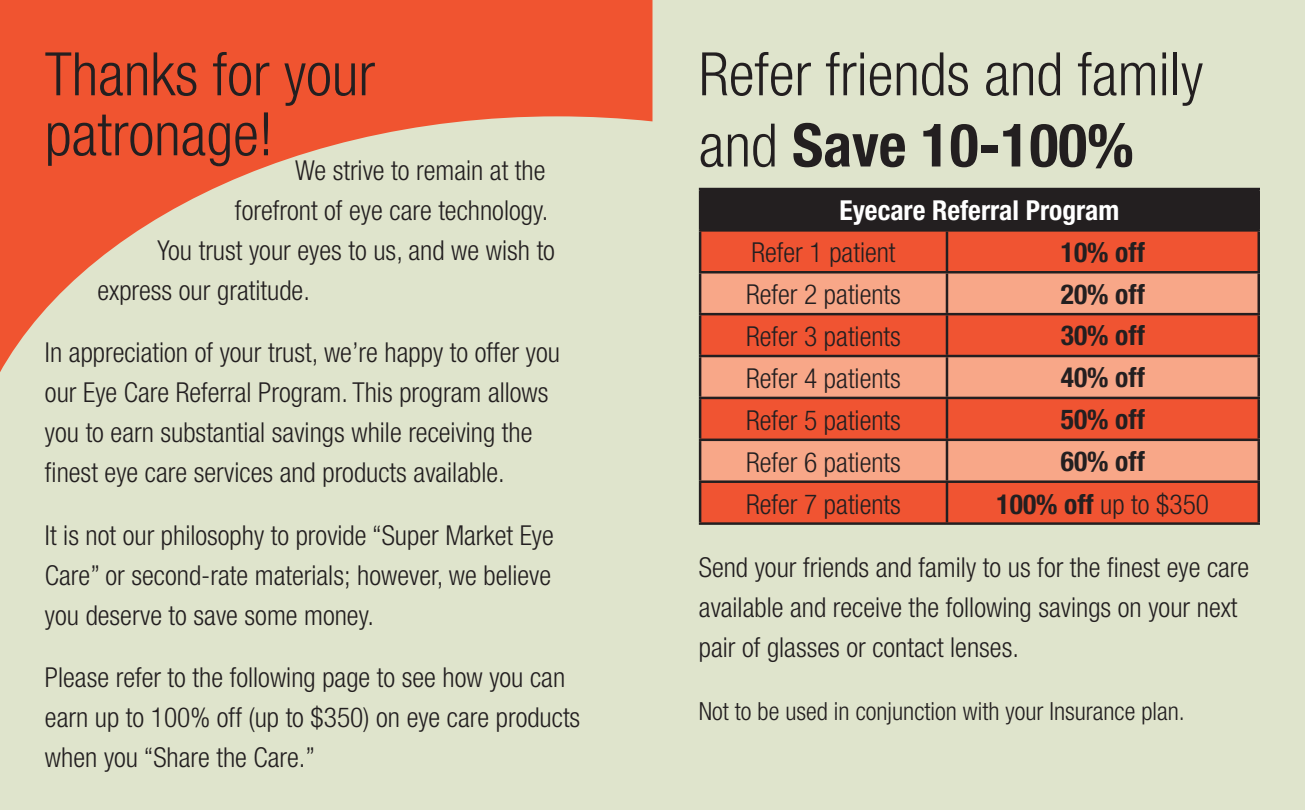
<style>
.page{position:relative;width:1305px;height:810px;background:#dfe4cc}
.page>*{position:absolute;margin:0;border:0;box-sizing:border-box;transform-origin:0 0}
.t1{font:300 condensed 60px/71.2px "Helvetica Neue";color:#231f20}
.t2{font:300 condensed 27.5px/40px "Helvetica Neue";color:#231f20}
.t3{font:700 condensed 27.5px "Helvetica Neue";color:#231f20}
.t4{font:700 condensed 27.5px "Helvetica Neue";color:#fff}
.t5{font:300 condensed 25px "Helvetica Neue";color:#231f20}
.s1{font-weight:700}
</style>
<div class="page">
<div style="left:700px;top:189px;width:559px;height:41px;background:#231f20"></div>
<div style="left:701px;top:232px;width:557px;height:290px;background:#f05432"></div>
<svg style="left:701px;top:274px;width:557px;height:206px;background:#f28464"></svg>
<hr style="left:699px;top:232px;width:2px;height:39px;background:#231f20">
<hr style="left:946px;top:232px;width:2px;height:39px;background:#231f20">
<hr style="left:1258px;top:232px;width:2px;height:39px;background:#231f20">
<hr style="left:699px;top:271px;width:248px;height:3px;background:#231f20">
<hr style="left:699px;top:274px;width:2px;height:39px;background:#231f20">
<hr style="left:947px;top:271px;width:313px;height:3px;background:#231f20">
<hr style="left:946px;top:274px;width:2px;height:39px;background:#231f20">
<hr style="left:1258px;top:274px;width:2px;height:39px;background:#231f20">
<hr style="left:699px;top:313px;width:248px;height:2px;background:#231f20">
<hr style="left:699px;top:315px;width:2px;height:40px;background:#231f20">
<hr style="left:947px;top:313px;width:313px;height:2px;background:#231f20">
<hr style="left:946px;top:315px;width:2px;height:40px;background:#231f20">
<hr style="left:1258px;top:315px;width:2px;height:40px;background:#231f20">
<hr style="left:699px;top:355px;width:248px;height:2px;background:#231f20">
<hr style="left:699px;top:357px;width:2px;height:40px;background:#231f20">
<hr style="left:947px;top:355px;width:313px;height:2px;background:#231f20">
<hr style="left:946px;top:357px;width:2px;height:40px;background:#231f20">
<hr style="left:1258px;top:357px;width:2px;height:40px;background:#231f20">
<hr style="left:699px;top:397px;width:248px;height:2px;background:#231f20">
<hr style="left:699px;top:399px;width:2px;height:40px;background:#231f20">
<hr style="left:947px;top:397px;width:313px;height:2px;background:#231f20">
<hr style="left:946px;top:399px;width:2px;height:40px;background:#231f20">
<hr style="left:1258px;top:399px;width:2px;height:40px;background:#231f20">
<hr style="left:699px;top:439px;width:248px;height:2px;background:#231f20">
<hr style="left:699px;top:441px;width:2px;height:39px;background:#231f20">
<hr style="left:947px;top:439px;width:313px;height:2px;background:#231f20">
<hr style="left:946px;top:441px;width:2px;height:39px;background:#231f20">
<hr style="left:1258px;top:441px;width:2px;height:39px;background:#231f20">
<hr style="left:699px;top:480px;width:248px;height:3px;background:#231f20">
<hr style="left:699px;top:483px;width:2px;height:39px;background:#231f20">
<hr style="left:947px;top:480px;width:313px;height:3px;background:#231f20">
<hr style="left:946px;top:483px;width:2px;height:39px;background:#231f20">
<hr style="left:1258px;top:483px;width:2px;height:39px;background:#231f20">
<hr style="left:699px;top:522px;width:248px;height:3px;background:#231f20">
<hr style="left:947px;top:522px;width:313px;height:3px;background:#231f20">
<hr style="left:699px;top:188px;width:248px;height:2px;background:#231f20">
<hr style="left:699px;top:190px;width:2px;height:39px;background:#231f20">
<hr style="left:947px;top:188px;width:313px;height:2px;background:#231f20">
<hr style="left:1258px;top:190px;width:2px;height:39px;background:#231f20">
<hr style="left:699px;top:229px;width:248px;height:3px;background:#231f20">
<hr style="left:947px;top:229px;width:313px;height:3px;background:#231f20">
<svg style="left:0;top:0;width:652px;height:372px"></svg>
<h1 class="t1" style="left:45px;top:44px;width:332px;line-height:60px">Thanks for your patronage!</h1>
<p class="t2" style="left:295px;top:150px;width:252px">We strive to remain at the</p>
<p class="t2" style="left:235px;top:190px;width:315px">forefront of eye care technology.</p>
<p class="t2" style="left:158px;top:230px;width:399px">You trust your eyes to us, and we wish to</p>
<p class="t2" style="left:97px;top:270px;width:214px">express our gratitude.</p>
<p class="t2" style="left:45px;top:332px;width:517px">In appreciation of your trust, we’re happy to offer you our Eye Care Referral Program. This program allows you to earn substantial savings while receiving the finest eye care services and products available.</p>
<p class="t2" style="left:45px;top:515px;width:510px;text-align:justify">It is not our philosophy to provide “Super Market Eye Care” or second-rate materials; however, we believe you deserve to save some money.</p>
<p class="t2" style="left:45px;top:657px;width:537px">Please refer to the following page to see how you can earn up to 100% off (up to $350) on eye care products when you “Share the Care.”</p>
<h1 class="t1" style="left:699px;top:38px;width:506px">Refer friends and family and <span class="s1">Save 10-100%</span></h1>
<p class="t4" style="left:840px;top:194px;width:281px">Eyecare Referral Program</p>
<p class="t2" style="left:752px;top:232px;width:146px">Refer 1 patient</p>
<p class="t3" style="left:1061px;top:235px;width:85px">10% off</p>
<p class="t2" style="left:746px;top:274px;width:156px">Refer 2 patients</p>
<p class="t3" style="left:1061px;top:277px;width:85px">20% off</p>
<p class="t2" style="left:746px;top:316px;width:156px">Refer 3 patients</p>
<p class="t3" style="left:1061px;top:319px;width:85px">30% off</p>
<p class="t2" style="left:746px;top:358px;width:156px">Refer 4 patients</p>
<p class="t3" style="left:1061px;top:361px;width:85px">40% off</p>
<p class="t2" style="left:746px;top:400px;width:156px">Refer 5 patients</p>
<p class="t3" style="left:1061px;top:403px;width:85px">50% off</p>
<p class="t2" style="left:746px;top:442px;width:156px">Refer 6 patients</p>
<p class="t3" style="left:1061px;top:445px;width:85px">60% off</p>
<p class="t2" style="left:746px;top:484px;width:156px">Refer 7 patients</p>
<p class="t2" style="left:997px;top:484px;width:214px"><span class="s1">100% off</span> up to $350</p>
<p class="t2" style="left:699px;top:547px;width:552px">Send your friends and family to us for the finest eye care available and receive the following savings on your next pair of glasses or contact lenses.</p>
<p class="t5" style="left:699px;top:697px;width:488px">Not to be used in conjunction with your Insurance plan.</p>
</div>
